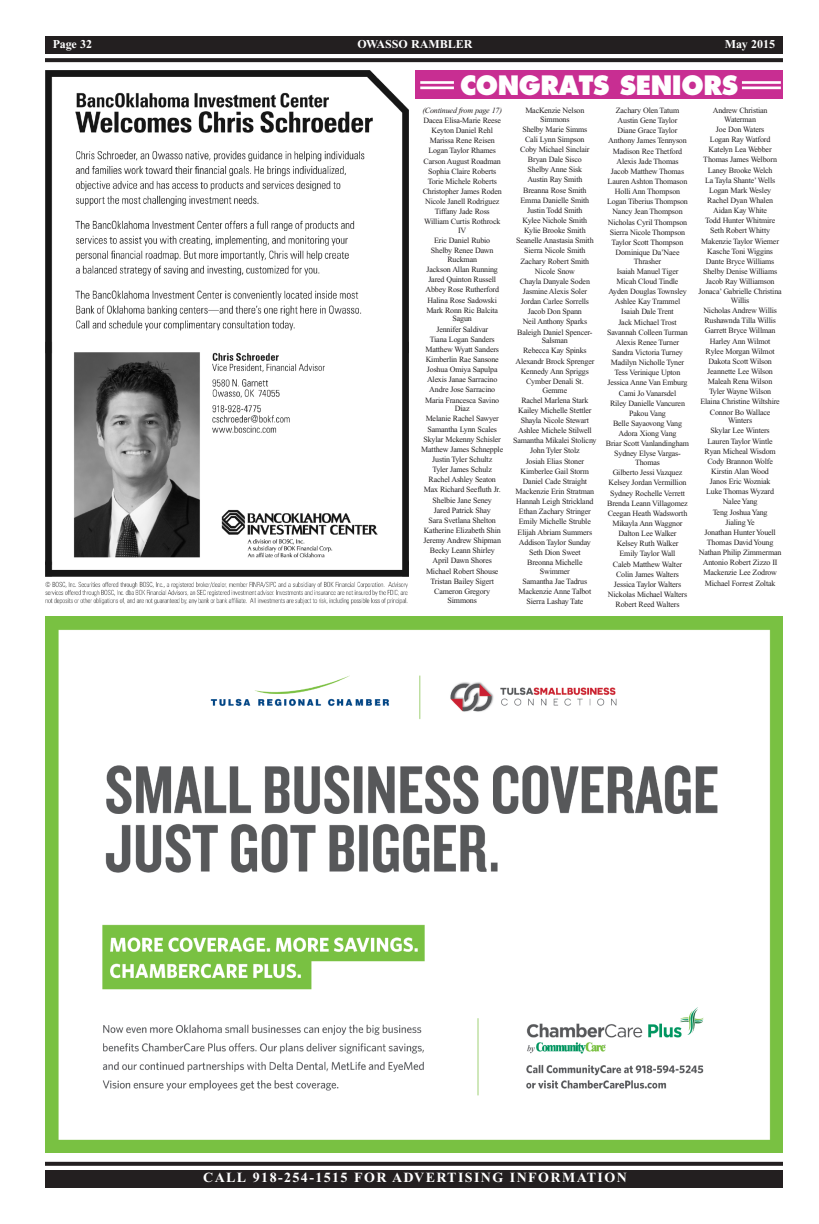
<style>
.page{position:relative;width:819px;height:1224px;background:#fff}
.page>*{position:absolute;margin:0;border:0;box-sizing:border-box;transform-origin:0 0}
.t1{font:800 26px "Futura";letter-spacing:-.015em;color:#fff;scale:.95 1}
.t2{font:700 14px "Times";letter-spacing:.1em;color:#fff}
.t3{font:700 12px "Times";color:#fff}
.t4{font:8px/10.1px "Times";letter-spacing:-.02em;color:#231f20;text-align:center}
.t5{font:italic 8px "Times";letter-spacing:-.02em;color:#231f20}
</style>
<div class="page">
<div style="left:45px;top:36px;width:738px;height:18px;background:#231f20"></div>
<svg style="left:45px;top:58px;width:738px;height:4px;background:#2a2728"></svg>
<div style="left:45px;top:1170px;width:738px;height:18px;background:#231f20"></div>
<svg style="left:45px;top:1162px;width:738px;height:4px;background:#2d292a"></svg>
<div style="left:415px;top:70px;width:368px;height:29px;background:#c82e92"></div>
<hr style="left:420px;top:87px;width:34px;height:2px;background:#fff">
<hr style="left:420px;top:81px;width:34px;height:3px;background:#fff">
<hr style="left:742px;top:87px;width:39px;height:2px;background:#fff">
<hr style="left:742px;top:81px;width:39px;height:3px;background:#fff">
<img style="left:45px;top:616px;width:738px;height:536px">
<img style="left:45px;top:70px;width:364px;height:535px">
<h3 class="t3" style="left:53px;top:40px;width:41px">Page 32</h3>
<h3 class="t3" style="left:358px;top:40px;width:116px">OWASSO RAMBLER</h3>
<h3 class="t3" style="left:725px;top:40px;width:52px">May 2015</h3>
<h1 class="t1" style="left:460px;top:69px;width:294px">CONGRATS SENIORS</h1>
<p class="t5" style="left:422px;top:107px;width:81px">(Continued from page 17)</p>
<p class="t4" style="left:423px;top:116px;width:81px">Dacea Elisa-Marie Reese<br>Keyton Daniel Rehl<br>Marissa Rene Reisen<br>Logan Taylor Rhames<br>Carson August Roadman<br>Sophia Claire Roberts<br>Torie Michele Roberts<br>Christopher James Roden<br>Nicole Janell Rodriguez<br>Tiffany Jade Ross<br>William Curtis Rothrock</p>
<p class="t4" style="left:431px;top:226px;width:64px">IV<br>Eric Daniel Rubio<br>Shelby Renee Dawn</p>
<p class="t4" style="left:426px;top:255px;width:75px">Ruckman<br>Jackson Allan Running<br>Jared Quinton Russell<br>Abbey Rose Rutherford<br>Halina Rose Sadowski<br>Mark Ronn Ric Balcita</p>
<p class="t4" style="left:425px;top:315px;width:75px">Sagun<br>Jennifer Saldivar<br>Tiana Logan Sanders<br>Matthew Wyatt Sanders<br>Kimberlin Rae Sansone<br>Joshua Omiya Sapulpa<br>Alexis Janae Sarracino<br>Andre Jose Sarracino<br>Maria Francesca Savino</p>
<p class="t4" style="left:421px;top:404px;width:83px">Diaz<br>Melanie Rachel Sawyer<br>Samantha Lynn Scales<br>Skylar Mckenny Schisler<br>Matthew James Schnepple<br>Justin Tyler Schultz<br>Tyler James Schulz<br>Rachel Ashley Seaton<br>Max Richard Seefluth Jr.<br>Shelbie Jane Seney<br>Jared Patrick Shay<br>Sara Svetlana Shelton<br>Katherine Elizabeth Shin<br>Jeremy Andrew Shipman<br>Becky Leann Shirley<br>April Dawn Shores<br>Michael Robert Shouse<br>Tristan Bailey Sigert<br>Cameron Gregory</p>
<p class="t4" style="left:448px;top:596px;width:31px">Simmons</p>
<p class="t4" style="left:525px;top:107px;width:61px;line-height:8.7px">MacKenzie Nelson<br>Simmons</p>
<p class="t4" style="left:516px;top:125px;width:79px">Shelby Marie Simms<br>Cali Lynn Simpson<br>Coby Michael Sinclair<br>Bryan Dale Sisco<br>Shelby Anne Sisk<br>Austin Ray Smith<br>Breanna Rose Smith<br>Emma Danielle Smith<br>Justin Todd Smith<br>Kylee Nichole Smith<br>Kylie Brooke Smith<br>Seanelle Anastasia Smith<br>Sierra Nicole Smith<br>Zachary Robert Smith<br>Nicole Snow<br>Chayla Danyale Soden<br>Jasmine Alexis Soler<br>Jordan Carlee Sorrells<br>Jacob Don Spann<br>Neil Anthony Sparks<br>Baleigh Daniel Spencer-</p>
<p class="t4" style="left:515px;top:336px;width:80px">Salsman<br>Rebecca Kay Spinks<br>Alexandr Brock Sprenger<br>Kennedy Ann Spriggs<br>Cymber Denali St.</p>
<p class="t4" style="left:513px;top:386px;width:85px">Gemme<br>Rachel Marlena Stark<br>Kailey Michelle Stettler<br>Shayla Nicole Stewart<br>Ashlee Michele Stilwell<br>Samantha Mikalei Stolicny<br>John Tyler Stolz<br>Josiah Elias Stoner<br>Kimberlee Gail Storm<br>Daniel Cade Straight<br>Mackenzie Erin Stratman<br>Hannah Leigh Strickland<br>Ethan Zachary Stringer<br>Emily Michelle Struble<br>Elijah Abriam Summers<br>Addison Taylor Sunday<br>Seth Dion Sweet<br>Breonna Michelle</p>
<p class="t4" style="left:518px;top:567px;width:74px">Swimmer<br>Samantha Jae Tadrus<br>Mackenzie Anne Talbot<br>Sierra Lashay Tate</p>
<p class="t4" style="left:607px;top:106px;width:82px">Zachary Olen Tatum<br>Austin Gene Taylor<br>Diane Grace Taylor<br>Anthony James Tennyson<br>Madison Ree Thetford<br>Alexis Jade Thomas<br>Jacob Matthew Thomas<br>Lauren Ashton Thomason<br>Holli Ann Thompson<br>Logan Tiberius Thompson<br>Nancy Jean Thompson<br>Nicholas Cyril Thompson<br>Sierra Nicole Thompson<br>Taylor Scott Thompson<br>Dominique Da’Naee</p>
<p class="t4" style="left:606px;top:257px;width:85px">Thrasher<br>Isaiah Manuel Tiger<br>Micah Cloud Tindle<br>Ayden Douglas Townsley<br>Ashlee Kay Trammel<br>Isaiah Dale Trent<br>Jack Michael Trost<br>Savannah Colleen Turman<br>Alexis Renee Turner<br>Sandra Victoria Turney<br>Madilyn Nicholle Tyner<br>Tess Verinique Upton<br>Jessica Anne Van Emburg<br>Cami Jo Vanarsdel<br>Riley Danielle Vancuren<br>Pakou Vang<br>Belle Sayaovong Vang<br>Adora Xiong Vang<br>Briar Scott Vanlandingham<br>Sydney Elyse Vargas-</p>
<p class="t4" style="left:607px;top:458px;width:82px">Thomas<br>Gilberto Jessi Vazquez<br>Kelsey Jordan Vermillion<br>Sydney Rochelle Verrett<br>Brenda Leann Villagomez<br>Ceegan Heath Wadsworth<br>Mikayla Ann Waggnor<br>Dalton Lee Walker<br>Kelsey Ruth Walker<br>Emily Taylor Wall<br>Caleb Matthew Walter<br>Colin James Walters<br>Jessica Taylor Walters<br>Nickolas Michael Walters<br>Robert Reed Walters</p>
<p class="t4" style="left:713px;top:107px;width:56px;line-height:8.7px">Andrew Christian<br>Waterman</p>
<p class="t4" style="left:699px;top:125px;width:85px">Joe Don Waters<br>Logan Ray Watford<br>Katelyn Lea Webber<br>Thomas James Welborn<br>Laney Brooke Welch<br>La Tayla Shante’ Wells<br>Logan Mark Wesley<br>Rachel Dyan Whalen<br>Aidan Kay White<br>Todd Hunter Whitmire<br>Seth Robert Whitty<br>Makenzie Taylor Wiemer<br>Kasche Toni Wiggins<br>Dante Bryce Williams<br>Shelby Denise Williams<br>Jacob Ray Williamson<br>Jonaca’ Gabrielle Christina</p>
<p class="t4" style="left:700px;top:296px;width:81px">Willis<br>Nicholas Andrew Willis<br>Rushawnda Tilla Willis<br>Garrett Bryce Willman<br>Harley Ann Wilmot<br>Rylee Morgan Wilmot<br>Dakota Scott Wilson<br>Jeannette Lee Wilson<br>Maleah Rena Wilson<br>Tyler Wayne Wilson<br>Elaina Christine Wiltshire<br>Connor Bo Wallace</p>
<p class="t4" style="left:699px;top:416px;width:84px">Winters<br>Skylar Lee Winters<br>Lauren Taylor Wintle<br>Ryan Micheal Wisdom<br>Cody Brannon Wolfe<br>Kirstin Alan Wood<br>Janos Eric Wozniak<br>Luke Thomas Wyzard<br>Nalee Yang<br>Teng Joshua Yang<br>Jialing Ye<br>Jonathan Hunter Youell<br>Thomas David Young<br>Nathan Philip Zimmerman<br>Antonio Robert Zizzo II<br>Mackenzie Lee Zodrow<br>Michael Forrest Zoltak</p>
<h2 class="t2" style="left:203px;top:1173px;width:425px">CALL 918-254-1515 FOR ADVERTISING INFORMATION</h2>
</div>
